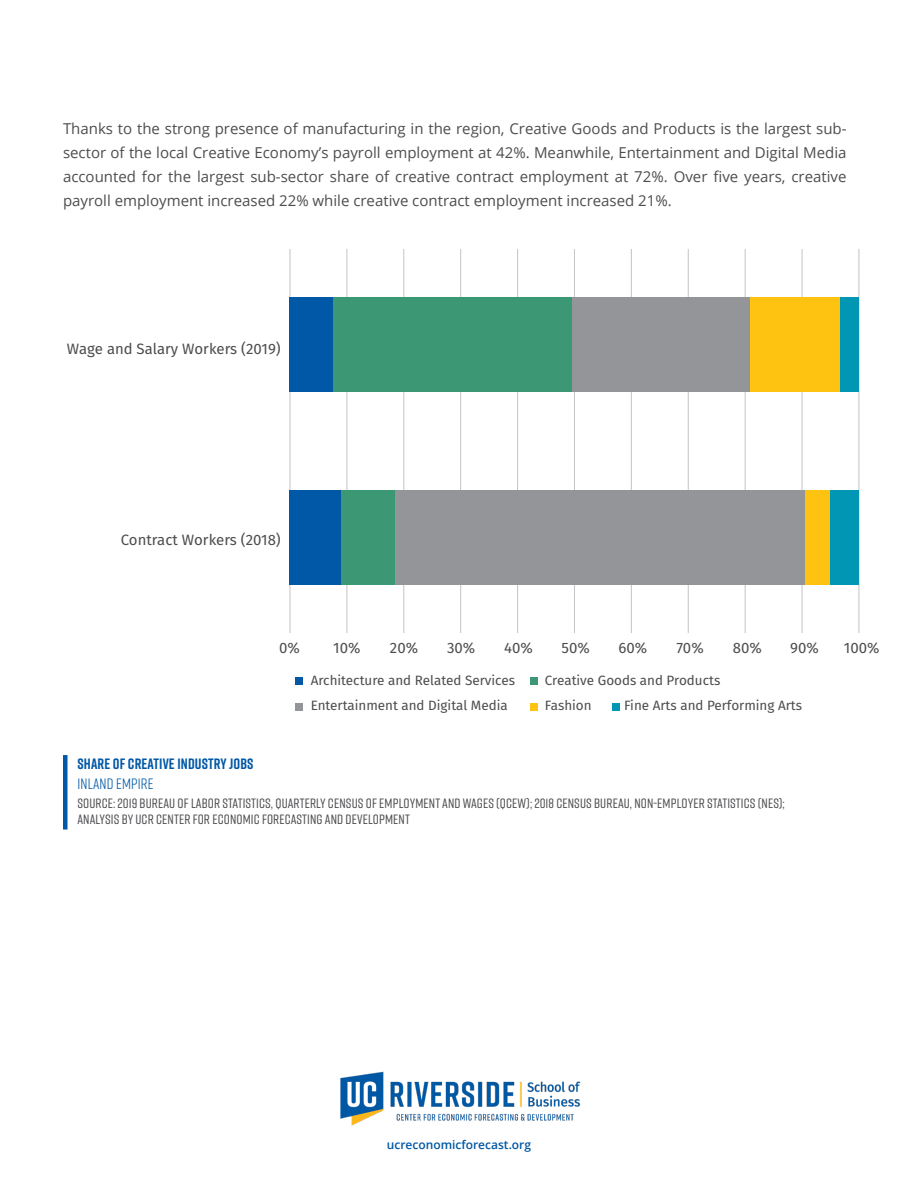
<style>
.page{position:relative;width:918px;height:1188px;background:#fff}
.page>*{position:absolute;margin:0;border:0;box-sizing:border-box;transform-origin:0 0}
.t1{font:15px/24px "Open Sans";color:#4d4c4f;text-align:justify}
.t2{font:15px "Fira Sans";color:#4d4c4f}
.t3{font:700 15px "Rift";letter-spacing:.01em;color:#0058a6}
.t4{font:15px "Rift";letter-spacing:.01em;color:#0058a6}
.t5{font:500 13.5px/16.2px "Rift";letter-spacing:.01em;color:#4d4c4f}
.t6{font:13.5px "Fira Sans";color:#4d4c4f}
.t7{font:600 12px "Open Sans";color:#0058a4}
</style>
<div class="page">
<img style="left:340px;top:1071px;width:241px;height:55px">
<hr style="left:290px;top:249px;width:1px;height:384px;background:#c3c4c7">
<hr style="left:347px;top:249px;width:1px;height:384px;background:#c3c4c7">
<hr style="left:403px;top:249px;width:1px;height:384px;background:#c3c4c7">
<hr style="left:460px;top:249px;width:1px;height:384px;background:#c3c4c7">
<hr style="left:517px;top:249px;width:1px;height:384px;background:#c3c4c7">
<hr style="left:574px;top:249px;width:1px;height:384px;background:#c3c4c7">
<hr style="left:631px;top:249px;width:1px;height:384px;background:#c3c4c7">
<hr style="left:688px;top:249px;width:1px;height:384px;background:#c3c4c7">
<hr style="left:745px;top:249px;width:1px;height:384px;background:#c3c4c7">
<hr style="left:802px;top:249px;width:1px;height:384px;background:#c3c4c7">
<hr style="left:859px;top:249px;width:1px;height:384px;background:#c3c4c7">
<div style="left:840px;top:298px;width:19px;height:94px;background:#0096b4"></div>
<div style="left:829px;top:490px;width:30px;height:94px;background:#0096b4"></div>
<div style="left:750px;top:298px;width:90px;height:94px;background:#fec210"></div>
<div style="left:804px;top:490px;width:25px;height:94px;background:#fec210"></div>
<div style="left:571px;top:298px;width:179px;height:94px;background:#939598"></div>
<div style="left:394px;top:490px;width:410px;height:94px;background:#939598"></div>
<div style="left:333px;top:298px;width:238px;height:94px;background:#3c9774"></div>
<div style="left:341px;top:490px;width:53px;height:94px;background:#3c9774"></div>
<div style="left:290px;top:298px;width:43px;height:94px;background:#0058a6"></div>
<div style="left:290px;top:490px;width:51px;height:94px;background:#0058a6"></div>
<div style="left:295px;top:677px;width:8px;height:8px;background:#0058a6"></div>
<div style="left:295px;top:703px;width:8px;height:8px;background:#939598"></div>
<div style="left:530px;top:677px;width:7px;height:8px;background:#3c9774"></div>
<div style="left:530px;top:703px;width:7px;height:8px;background:#fec210"></div>
<div style="left:612px;top:703px;width:7px;height:8px;background:#0096b4"></div>
<div style="left:63px;top:755px;width:5px;height:75px;background:#0058a6"></div>
<p class="t1" style="left:63px;top:117px;width:785px">Thanks to the strong presence of manufacturing in the region, Creative Goods and Products is the largest sub&shy;sector of the local Creative Economy’s payroll employment at 42%. Meanwhile, Entertainment and Digital Media accounted for the largest sub-sector share of creative contract employment at 72%. Over five years, creative payroll employment increased 22% while creative contract employment increased 21%.</p>
<p class="t2" style="left:67px;top:337px;width:215px">Wage and Salary Workers (2019)</p>
<p class="t2" style="left:121px;top:528px;width:161px">Contract Workers (2018)</p>
<p class="t2" style="left:279px;top:637px;width:22px">0%</p>
<p class="t2" style="left:333px;top:637px;width:29px">10%</p>
<p class="t2" style="left:390px;top:637px;width:30px">20%</p>
<p class="t2" style="left:447px;top:637px;width:30px">30%</p>
<p class="t2" style="left:504px;top:637px;width:30px">40%</p>
<p class="t2" style="left:562px;top:637px;width:30px">50%</p>
<p class="t2" style="left:619px;top:637px;width:30px">60%</p>
<p class="t2" style="left:676px;top:637px;width:29px">70%</p>
<p class="t2" style="left:733px;top:637px;width:31px">80%</p>
<p class="t2" style="left:790px;top:637px;width:30px">90%</p>
<p class="t2" style="left:844px;top:637px;width:37px">100%</p>
<p class="t6" style="left:311px;top:670px;width:206px">Architecture and Related Services</p>
<p class="t6" style="left:311px;top:695px;width:199px">Entertainment and Digital Media</p>
<p class="t6" style="left:545px;top:670px;width:177px">Creative Goods and Products</p>
<p class="t6" style="left:545px;top:695px;width:48px">Fashion</p>
<p class="t6" style="left:624px;top:695px;width:180px">Fine Arts and Performing Arts</p>
<p class="t3" style="left:77px;top:753px;width:177px">SHARE OF CREATIVE INDUSTRY JOBS</p>
<p class="t5" style="left:77px;top:794px;width:709px">SOURCE: 2019 BUREAU OF LABOR STATISTICS, QUARTERLY CENSUS OF EMPLOYMENT AND WAGES (QCEW); 2018 CENSUS BUREAU, NON-EMPLOYER STATISTICS (NES);<br>ANALYSIS BY UCR CENTER FOR ECONOMIC FORECASTING AND DEVELOPMENT</p>
<p class="t4" style="left:77px;top:773px;width:78px">INLAND EMPIRE</p>
<p class="t7" style="left:387px;top:1137px;width:146px">ucreconomicforecast.org</p>
</div>
